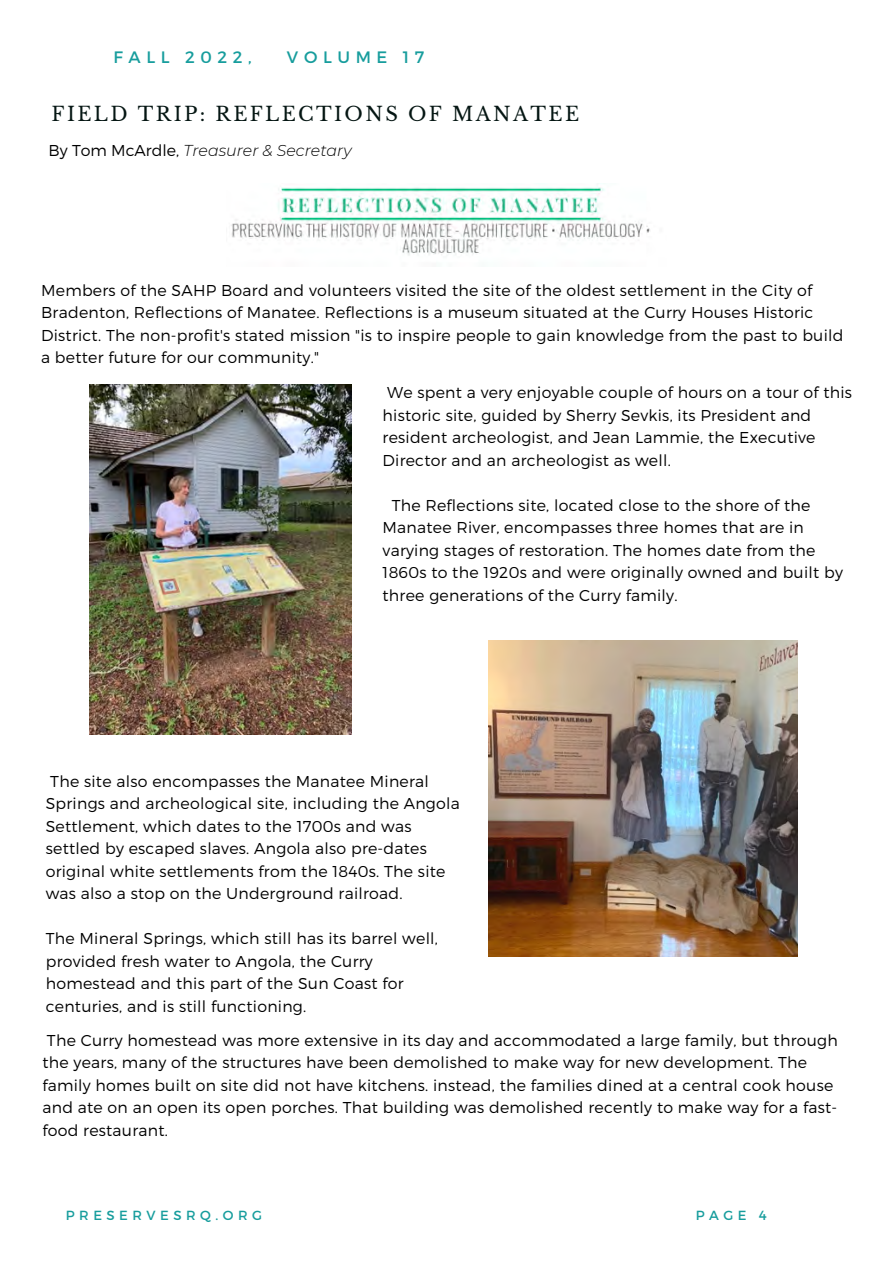
<style>
.page{position:relative;width:893px;height:1264px;background:#fff}
.page>*{position:absolute;margin:0;border:0;box-sizing:border-box;transform-origin:0 0}
.t1{font:19.5px "Libre Baskerville";letter-spacing:.12em;color:#051613}
.t2{font:16.5px "Montserrat";letter-spacing:.34em;color:#179d9d}
.t3{font:300 15.75px/22.5px "Montserrat";letter-spacing:.015em;color:#000}
.t4{font:italic 300 15.75px "Montserrat";color:#000}
.t5{font:13.2px "Montserrat";letter-spacing:.34em;color:#179d9d}
.s1{font-style:normal}
</style>
<div class="page">
<img style="left:231px;top:186px;width:419px;height:70px">
<img style="left:89px;top:385px;width:262px;height:349px">
<img style="left:489px;top:640px;width:308px;height:316px">
<p class="t2" style="left:113px;top:46px;width:140px">FALL 2022,</p>
<p class="t2" style="left:287px;top:46px;width:139px">VOLUME 17</p>
<p class="t1" style="left:52px;top:102px;width:529px">FIELD TRIP: REFLECTIONS OF MANATEE</p>
<p class="t4" style="left:49px;top:140px;width:305px"><span class="s1">By Tom McArdle,</span> Treasurer &amp; Secretary</p>
<p class="t3" style="left:41px;top:278px;width:803px">Members of the SAHP Board and volunteers visited the site of the oldest settlement in the City of Bradenton, Reflections of Manatee. Reflections is a museum situated at the Curry Houses Historic District. The non-profit's stated mission "is to inspire people to gain knowledge from the past to build a better future for our community."</p>
<p class="t3" style="left:382px;top:380px;width:471px">We spent a very enjoyable couple of hours on a tour of this historic site, guided by Sherry Sevkis, its President and resident archeologist, and Jean Lammie, the Executive Director and an archeologist as well.</p>
<p class="t3" style="left:382px;top:493px;width:462px;text-indent:9px">The Reflections site, located close to the shore of the Manatee River, encompasses three homes that are in varying stages of restoration. The homes date from the 1860s to the 1920s and were originally owned and built by three generations of the Curry family.</p>
<p class="t3" style="left:46px;top:769px;width:415px">The site also encompasses the Manatee Mineral Springs and archeological site, including the Angola Settlement, which dates to the 1700s and was settled by escaped slaves. Angola also pre-dates original white settlements from the 1840s. The site was also a stop on the Underground railroad.</p>
<p class="t3" style="left:46px;top:926px;width:394px">The Mineral Springs, which still has its barrel well, provided fresh water to Angola, the Curry homestead and this part of the Sun Coast for centuries, and is still functioning.</p>
<p class="t3" style="left:42px;top:1028px;width:796px">The Curry homestead was more extensive in its day and accommodated a large family, but through the years, many of the structures have been demolished to make way for new development. The family homes built on site did not have kitchens. instead, the families dined at a central cook house and ate on an open its open porches. That building was demolished recently to make way for a fast&shy;food restaurant.</p>
<p class="t5" style="left:66px;top:1206px;width:198px">PRESERVESRQ.ORG</p>
<p class="t5" style="left:695px;top:1206px;width:73px">PAGE 4</p>
</div>
